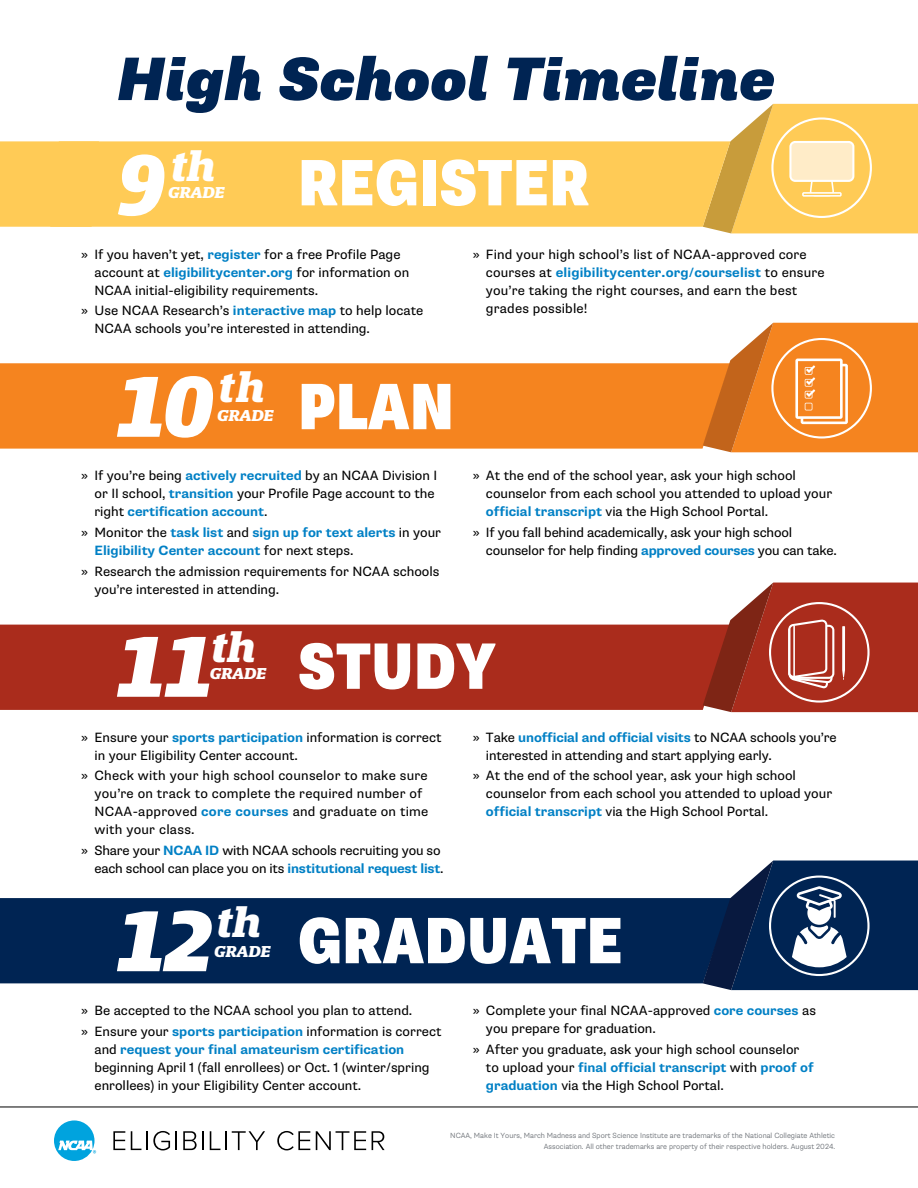
<style>
.page{position:relative;width:918px;height:1188px;background:#fff}
.page>*{position:absolute;margin:0;border:0;box-sizing:border-box;transform-origin:0 0}
.t1{font:italic 700 expanded 90px "Mislab Std";color:#fff}
.t2{font:900 condensed 65.7px "Supria Sans";color:#fff}
.t3{font:italic 900 61.5px "Supria Sans";color:#002453}
.t4{font:italic 700 expanded 43.95px "Mislab Std";color:#fff}
.t5{font:italic 700 expanded 16.5px "Mislab Std";color:#fff}
.t6{font:13.5px/18px "Supria Sans";color:#000}
.t7{font:13.5px/18px "Supria Sans";letter-spacing:.02em;color:#000}
.t8{font:700 13.5px/18px "Supria Sans";color:#0080c5}
.t9{font:300 7.5px/10.5px "Supria Sans";color:#64696f;text-align:right}
.s1{font-weight:700;color:#0080c5}
.s2{font-weight:400;color:#000}
.s3{font-family:"Mislab Std";font-weight:700;font-style:italic;font-stretch:expanded;font-size:90px}
</style>
<div class="page">
<div style="left:0;top:898px;width:703px;height:85px;background:#002453"></div>
<svg style="left:703px;top:861px;width:215px;height:129px"></svg>
<div style="left:0;top:625px;width:703px;height:85px;background:#aa2c1c"></div>
<svg style="left:703px;top:583px;width:215px;height:129px;background:#af4638"></svg>
<div style="left:0;top:363px;width:703px;height:86px;background:#f5841f"></div>
<svg style="left:703px;top:323px;width:215px;height:129px;background:#f08f3b"></svg>
<div style="left:0;top:141px;width:31px;height:86px;background:#ffcb56"></div>
<svg style="left:704px;top:104px;width:214px;height:129px;background:#fad072"></svg>
<div style="left:31px;top:141px;width:700px;height:86px;background:#ffcb56"></div>
<hr style="left:0;top:1107px;width:918px;height:1px;background:#000">
<svg style="left:113px;top:1131px;width:12px;height:19px"></svg>
<svg style="left:131px;top:1131px;width:39px;height:19px"></svg>
<svg style="left:176px;top:1131px;width:1px;height:19px"></svg>
<svg style="left:183px;top:1131px;width:21px;height:19px"></svg>
<svg style="left:210px;top:1131px;width:55px;height:19px"></svg>
<svg style="left:277px;top:1131px;width:33px;height:19px"></svg>
<svg style="left:316px;top:1131px;width:50px;height:19px"></svg>
<svg style="left:372px;top:1131px;width:13px;height:19px"></svg>
<svg style="left:54px;top:1120px;width:42px;height:41px"></svg>
<h3 class="t3" style="left:117px;top:41px;width:660px">High School Timeline</h3>
<h3 class="t4" style="left:171px;top:144px;width:46px">th</h3>
<h2 class="t2" style="left:298px;top:142px;width:293px">REGISTER</h2>
<h1 class="t1" style="left:117px;top:140px;width:51px">9</h1>
<p class="t5" style="left:168px;top:184px;width:58px">GRADE</p>
<p class="t6" style="left:94px;top:245px;width:316px;text-indent:-14px">» If you haven’t yet, <span class="s1">register</span> for a free Profile Page account at <span class="s1">eligibilitycenter.org</span> for information on<br>NCAA initial-eligibility requirements.</p>
<p class="t6" style="left:94px;top:302px;width:330px;text-indent:-14px">» Use NCAA Research’s <span class="s1">interactive map</span> to help locate<br>NCAA schools you’re interested in attending.</p>
<h1 class="t1" style="left:117px;top:361px;width:150px">10<sup>th</sup></h1>
<p class="t5" style="left:217px;top:407px;width:58px">GRADE</p>
<h2 class="t2" style="left:298px;top:366px;width:158px">PLAN</h2>
<p class="t6" style="left:94px;top:467px;width:344px;text-indent:-14px">» If you’re being <span class="s1">actively recruited</span> by an NCAA Division I or II school, <span class="s1">transition</span> your Profile Page account to the right <span class="s1">certification account</span>.</p>
<p class="t8" style="left:94px;top:524px;width:348px;text-indent:-14px"><span class="s2">» Monitor the</span> task list <span class="s2">and</span> sign up for text alerts <span class="s2">in your<br></span>Eligibility Center account <span class="s2">for next steps.</span></p>
<p class="t6" style="left:94px;top:562px;width:347px;text-indent:-14px">» Research the admission requirements for NCAA schools you’re interested in attending.</p>
<p class="t6" style="left:486px;top:245px;width:340px;text-indent:-14px">» Find your high school’s list of NCAA-approved core courses at <span class="s1">eligibilitycenter.org/courselist</span> to ensure you’re taking the right courses, and earn the best grades possible!</p>
<p class="t6" style="left:486px;top:467px;width:348px;text-indent:-14px">» At the end of the school year, ask your high school counselor from each school you attended to upload your <span class="s1">official transcript</span> via the High School Portal.</p>
<p class="t6" style="left:486px;top:523px;width:352px;text-indent:-14px">» If you fall behind academically, ask your high school counselor for help finding <span class="s1">approved courses</span> you can take.</p>
<h3 class="t4" style="left:212px;top:625px;width:46px">th</h3>
<p class="t5" style="left:210px;top:666px;width:58px">GRADE</p>
<h2 class="t2" style="left:117px;top:626px;width:380px"><span class="s3">11</span> STUDY</h2>
<p class="t6" style="left:94px;top:728px;width:349px;text-indent:-14px">» Ensure your <span class="s1">sports participation</span> information is correct in your Eligibility Center account.</p>
<p class="t7" style="left:94px;top:767px;width:335px;text-indent:-14px">» Check with your high school counselor to make sure you’re on track to complete the required number of NCAA-approved <span class="s1">core courses</span> and graduate on time with your class.</p>
<p class="t6" style="left:81px;top:842px;width:364px;text-align:right">» Share your <span class="s1">NCAA ID</span> with NCAA schools recruiting you so each school can place you on its <span class="s1">institutional request list</span>.</p>
<p class="t6" style="left:486px;top:728px;width:352px;text-indent:-14px">» Take <span class="s1">unofficial and official visits</span> to NCAA schools you’re interested in attending and start applying early.</p>
<p class="t6" style="left:486px;top:767px;width:348px;text-indent:-14px">» At the end of the school year, ask your high school counselor from each school you attended to upload your <span class="s1">official transcript</span> via the High School Portal.</p>
<h3 class="t4" style="left:217px;top:900px;width:46px">th</h3>
<p class="t5" style="left:214px;top:943px;width:58px">GRADE</p>
<h2 class="t2" style="left:117px;top:900px;width:508px"><span class="s3">12</span> GRADUATE</h2>
<p class="t6" style="left:81px;top:1000px;width:362px;line-height:20.7px">» Be accepted to the NCAA school you plan to attend.<br>» Ensure your <span class="s1">sports participation</span> information is correct</p>
<p class="t6" style="left:94px;top:1040px;width:337px">and <span class="s1">request your final amateurism certification </span>beginning April 1 (fall enrollees) or Oct. 1 (winter/spring enrollees) in your Eligibility Center account.</p>
<p class="t6" style="left:486px;top:1002px;width:332px;text-indent:-14px">» Complete your final NCAA-approved <span class="s1">core courses</span> as you prepare for graduation.</p>
<p class="t6" style="left:486px;top:1040px;width:329px;text-indent:-14px">» After you graduate, ask your high school counselor to upload your <span class="s1">final official transcript</span> with <span class="s1">proof of graduation</span> via the High School Portal.</p>
<p class="t9" style="left:450px;top:1130px;width:386px">NCAA, Make It Yours, March Madness and Sport Science Institute are trademarks of the National Collegiate Athletic<br>Association. All other trademarks are property of their respective holders. August 2024.</p>
</div>
